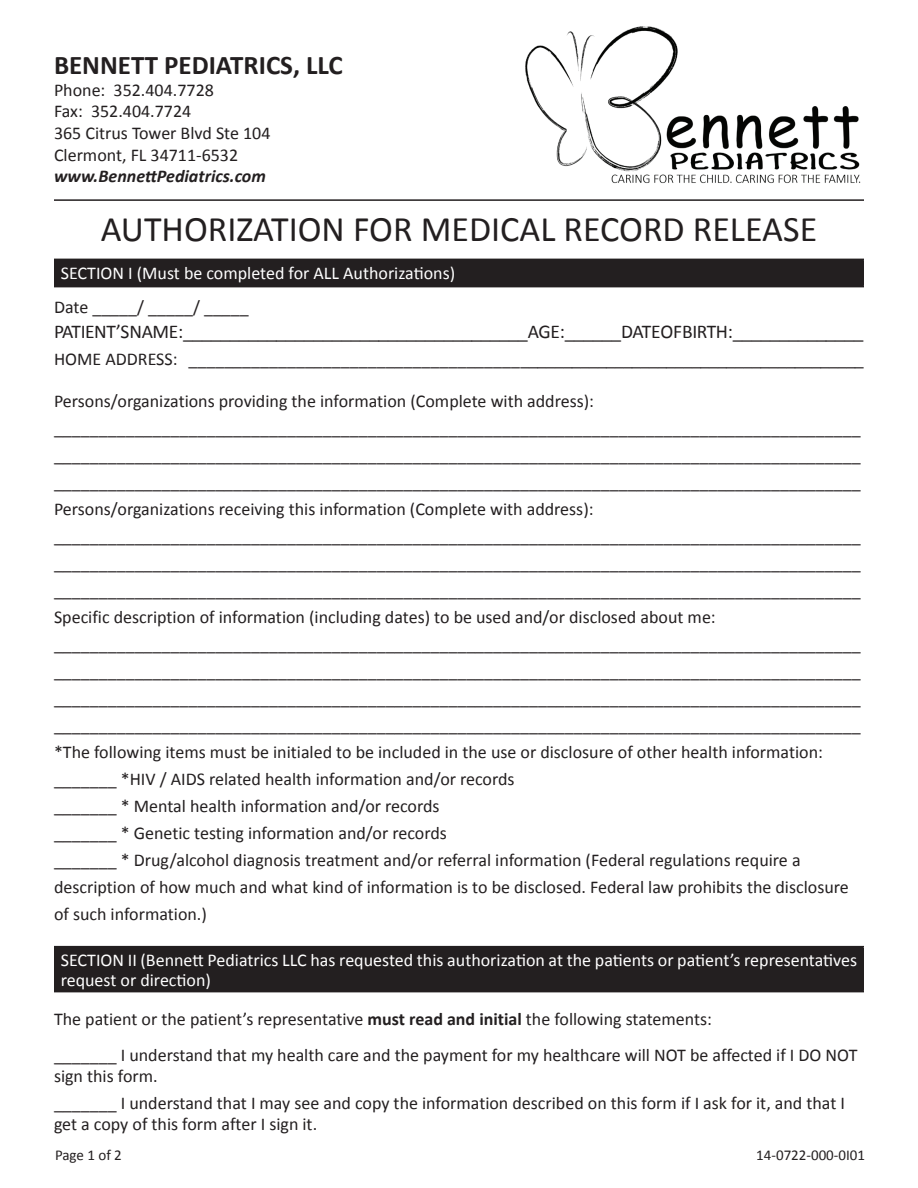
<style>
.page{position:relative;width:918px;height:1188px;background:#fff}
.page>*{position:absolute;margin:0;border:0;box-sizing:border-box;transform-origin:0 0}
.t1{font:36px "Calibri";color:#231f20}
.t2{font:700 27px "Calibri";color:#231f20}
.t3{font:19.5px "Calibri";letter-spacing:-.02em;color:#231f20}
.t4{font:18px/27px "Calibri";color:#231f20}
.t5{font:18px/19.5px "Calibri";color:#fff}
.t6{font:italic 700 18px "Calibri";color:#231f20}
.t7{font:15px "Calibri";color:#231f20}
.s1{font-weight:700}
</style>
<div class="page">
<img style="left:525px;top:26px;width:336px;height:158px">
<hr style="left:54px;top:199px;width:810px;height:2px;background:#231f20">
<div style="left:55px;top:259px;width:808px;height:28px;background:#231f20"></div>
<hr style="left:54px;top:259px;width:810px;height:1px;background:#231f20">
<hr style="left:54px;top:260px;width:2px;height:26px;background:#231f20">
<hr style="left:862px;top:260px;width:2px;height:26px;background:#231f20">
<hr style="left:54px;top:286px;width:810px;height:1px;background:#231f20">
<div style="left:55px;top:947px;width:808px;height:45px;background:#231f20"></div>
<hr style="left:54px;top:946px;width:810px;height:1px;background:#231f20">
<hr style="left:54px;top:947px;width:2px;height:44px;background:#231f20">
<hr style="left:862px;top:947px;width:2px;height:44px;background:#231f20">
<hr style="left:54px;top:991px;width:810px;height:1px;background:#231f20">
<h2 class="t2" style="left:54px;top:48px;width:290px">BENNETT PEDIATRICS, LLC</h2>
<p class="t4" style="left:54px;top:79px;width:218px;line-height:21.6px">Phone: 352.404.7728<br>Fax: 352.404.7724<br>365 Citrus Tower Blvd Ste 104<br>Clermont, FL 34711-6532</p>
<p class="t6" style="left:54px;top:165px;width:213px">www.BennettPediatrics.com</p>
<h1 class="t1" style="left:101px;top:206px;width:718px">AUTHORIZATION FOR MEDICAL RECORD RELEASE</h1>
<p class="t5" style="left:61px;top:263px;width:396px">SECTION I (Must be completed for ALL Authorizations)</p>
<p class="t4" style="left:54px;top:293px;width:196px">Date _____/ _____/ _____</p>
<p class="t3" style="left:54px;top:320px;width:811px">PATIENT’S NAME: _____________________________________ AGE: ______ DATE OF BIRTH: ______________</p>
<p class="t4" style="left:54px;top:346px;width:811px">HOME ADDRESS: _____________________________________________________________________________</p>
<p class="t4" style="left:54px;top:388px;width:808px">Persons/organizations providing the information (Complete with address): __________________________________________________________________________________________ __________________________________________________________________________________________ __________________________________________________________________________________________ Persons/organizations receiving this information (Complete with address): __________________________________________________________________________________________ __________________________________________________________________________________________ __________________________________________________________________________________________ Specific description of information (including dates) to be used and/or disclosed about me: __________________________________________________________________________________________ __________________________________________________________________________________________ __________________________________________________________________________________________ __________________________________________________________________________________________ *The following items must be initialed to be included in the use or disclosure of other health information: _______ *HIV / AIDS related health information and/or records<br>_______ * Mental health information and/or records<br>_______ * Genetic testing information and/or records<br>_______ * Drug/alcohol diagnosis treatment and/or referral information (Federal regulations require a description of how much and what kind of information is to be disclosed. Federal law prohibits the disclosure of such information.)</p>
<p class="t5" style="left:61px;top:950px;width:798px">SECTION II (Bennett Pediatrics LLC has requested this authorization at the patients or patient’s representatives request or direction)</p>
<p class="t4" style="left:54px;top:1001px;width:805px;line-height:36px">The patient or the patient’s representative <span class="s1">must read and initial</span> the following statements:<br>_______ I understand that my health care and the payment for my healthcare will NOT be affected if I DO NOT</p>
<p class="t4" style="left:54px;top:1063px;width:793px">sign this form.<br>_______ I understand that I may see and copy the information described on this form if I ask for it, and that I</p>
<p class="t4" style="left:54px;top:1111px;width:265px">get a copy of this form after I sign it.</p>
<p class="t7" style="left:55px;top:1146px;width:68px">Page 1 of 2</p>
<p class="t7" style="left:756px;top:1146px;width:110px">14-0722-000-0I01</p>
</div>
